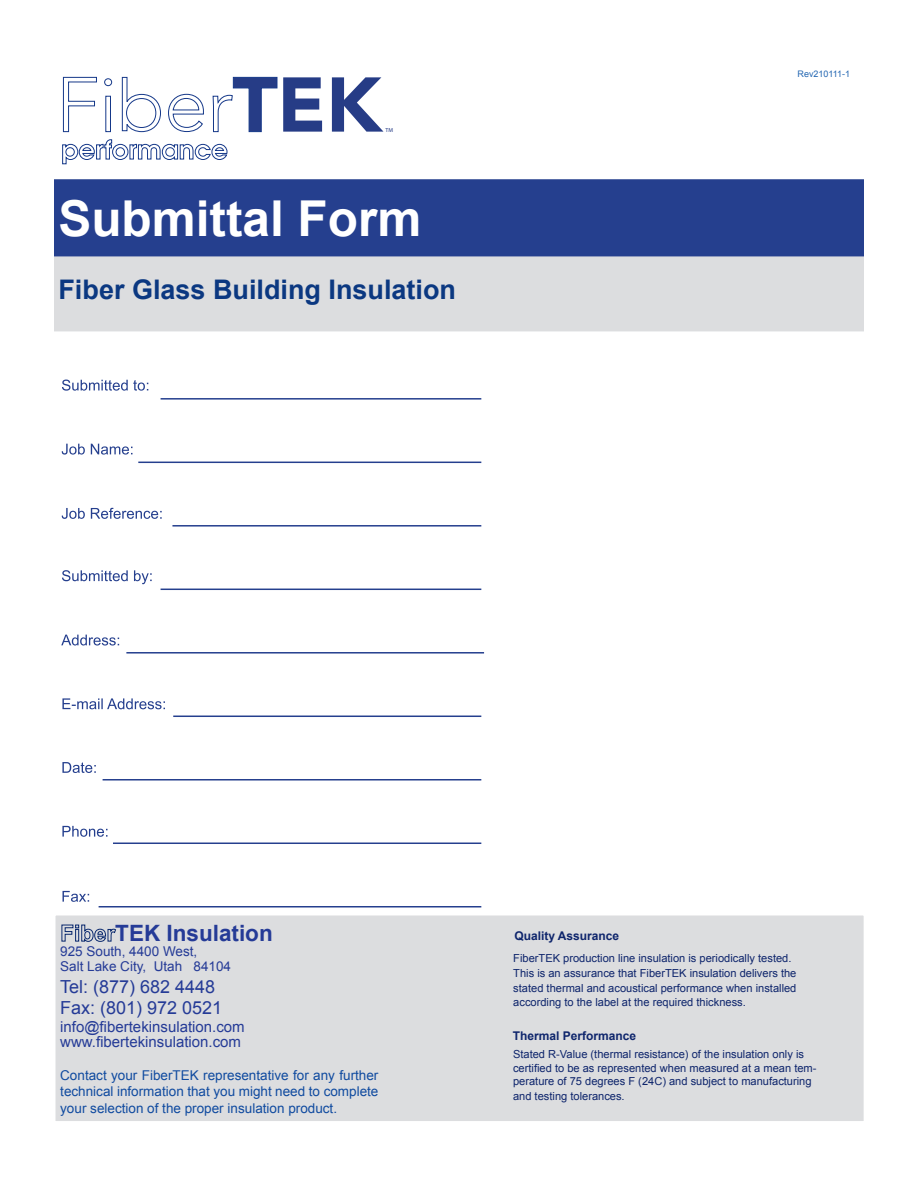
<style>
.page{position:relative;width:918px;height:1188px;background:#fff}
.page>*{position:absolute;margin:0;border:0;box-sizing:border-box;transform-origin:0 0}
.t1{font:700 49.5px "Arial";color:#fff}
.t2{font:700 27px "Arial";color:#0b3881}
.t3{font:700 22.5px "Arial";color:#253b97}
.t4{font:18px/21.6px "Arial";color:#253b97}
.t5{font:15px/15px "Arial";color:#253b97}
.t6{font:13.5px/16.2px "Arial";color:#104ba0;text-align:justify}
.t7{font:13.5px/15px "Arial";color:#253b97}
.t8{font:700 12px "Arial";color:#0e256c}
.t9{font:11.1px/15px "Arial";color:#0e256c}
.t10{font:9px "Arial";color:#2467b2}
.t11{font:5.7px "Myriad";color:#263c86}
</style>
<div class="page">
<div style="left:54px;top:914px;width:811px;height:209px;background:#dcdddf;border:2px solid #fff"></div>
<hr style="left:161px;top:398px;width:320px;height:2px;background:#253f8e">
<hr style="left:138px;top:462px;width:343px;height:1px;background:#253f8e">
<hr style="left:172px;top:525px;width:309px;height:2px;background:#253f8e">
<hr style="left:161px;top:589px;width:320px;height:1px;background:#253f8e">
<hr style="left:126px;top:652px;width:358px;height:2px;background:#253f8e">
<hr style="left:173px;top:716px;width:308px;height:1px;background:#253f8e">
<hr style="left:103px;top:779px;width:378px;height:2px;background:#253f8e">
<hr style="left:113px;top:843px;width:368px;height:1px;background:#253f8e">
<hr style="left:99px;top:906px;width:382px;height:2px;background:#253f8e">
<svg style="left:62px;top:380px;width:86px;height:11px"></svg>
<svg style="left:62px;top:444px;width:71px;height:11px"></svg>
<svg style="left:62px;top:508px;width:100px;height:11px"></svg>
<svg style="left:62px;top:570px;width:90px;height:14px"></svg>
<svg style="left:61px;top:635px;width:58px;height:11px"></svg>
<svg style="left:62px;top:698px;width:103px;height:11px"></svg>
<svg style="left:62px;top:762px;width:34px;height:11px"></svg>
<svg style="left:62px;top:826px;width:46px;height:11px"></svg>
<svg style="left:63px;top:891px;width:26px;height:11px"></svg>
<div style="left:54px;top:179px;width:810px;height:78px;background:#253f8e"></div>
<div style="left:54px;top:256px;width:810px;height:75px;background:#dcdddf"></div>
<svg style="left:61px;top:924px;width:55px;height:18px"></svg>
<svg style="left:62px;top:139px;width:165px;height:25px"></svg>
<svg style="left:63px;top:77px;width:34px;height:55px"></svg>
<svg style="left:104px;top:78px;width:9px;height:54px"></svg>
<svg style="left:121px;top:77px;width:40px;height:56px"></svg>
<svg style="left:168px;top:93px;width:36px;height:39px"></svg>
<svg style="left:212px;top:77px;width:65px;height:55px"></svg>
<svg style="left:283px;top:77px;width:39px;height:55px"></svg>
<svg style="left:332px;top:77px;width:51px;height:55px"></svg>
<p class="t11" style="left:386px;top:127px;width:9px">TM</p>
<h1 class="t1" style="left:58px;top:191px;width:365px">Submittal Form</h1>
<h2 class="t2" style="left:58px;top:274px;width:399px">Fiber Glass Building Insulation</h2>
<p class="t10" style="left:798px;top:69px;width:54px">Rev210111-1</p>
<h3 class="t3" style="left:115px;top:921px;width:159px">TEK Insulation</h3>
<p class="t7" style="left:60px;top:944px;width:172px">925 South, 4400 West,<br>Salt Lake City, Utah 84104</p>
<h3 class="t4" style="left:60px;top:976px;width:164px">Tel: (877) 682 4448<br>Fax: (801) 972 0521</h3>
<h3 class="t5" style="left:60px;top:1020px;width:186px">info@fibertekinsulation.com www.fibertekinsulation.com</h3>
<p class="t6" style="left:60px;top:1067px;width:320px">Contact your FiberTEK representative for any further technical information that you might need to complete your selection of the proper insulation product.</p>
<p class="t8" style="left:514px;top:929px;width:106px">Quality Assurance</p>
<p class="t9" style="left:513px;top:950px;width:285px">FiberTEK production line insulation is periodically tested.<br>This is an assurance that FiberTEK insulation delivers the stated thermal and acoustical performance when installed according to the label at the required thickness.</p>
<p class="t8" style="left:513px;top:1029px;width:125px">Thermal Performance</p>
<p class="t9" style="left:513px;top:1048px;width:305px;line-height:13.5px">Stated R-Value (thermal resistance) of the insulation only is certified to be as represented when measured at a mean tem&shy;perature of 75 degrees F (24C) and subject to manufacturing</p>
<p class="t9" style="left:513px;top:1089px;width:113px">and testing tolerances.</p>
</div>
